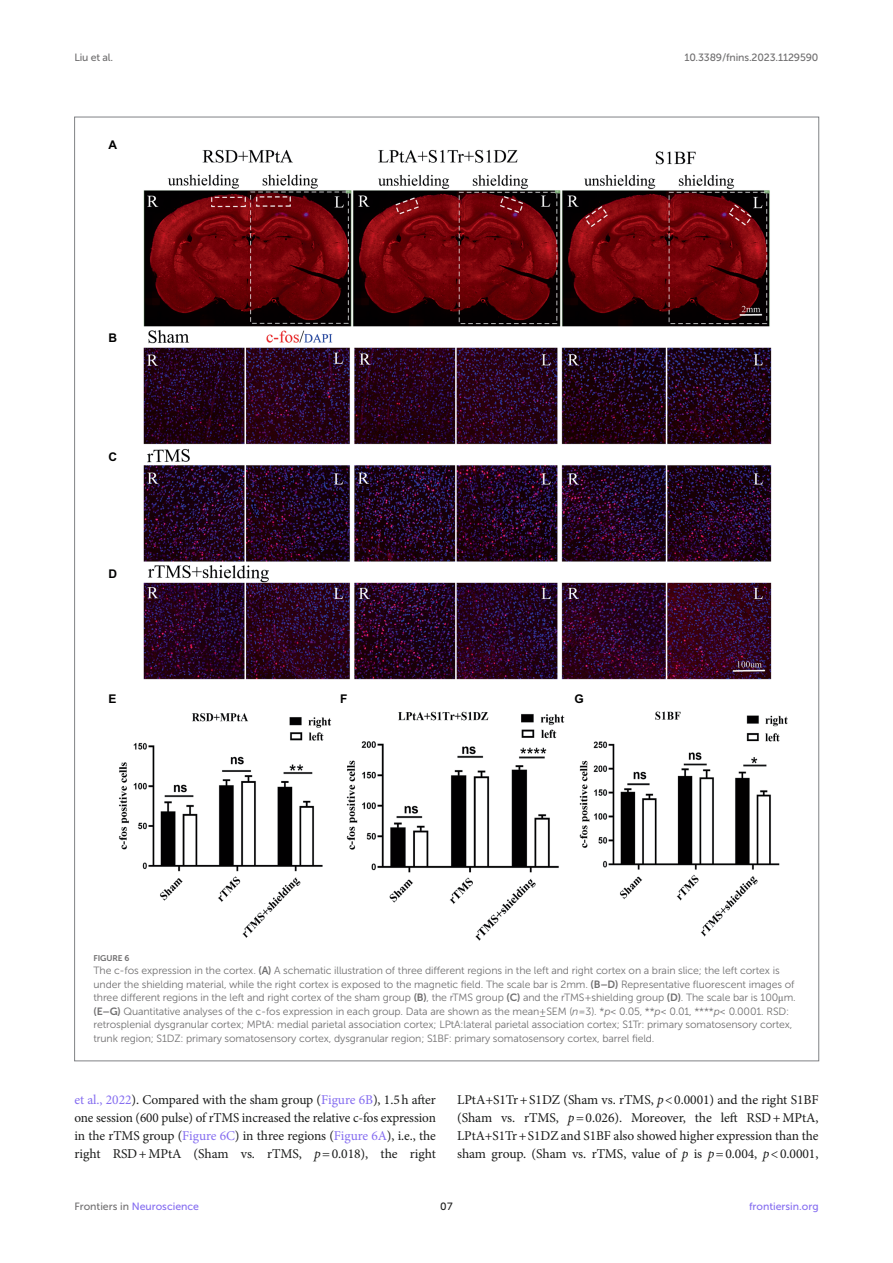
<style>
.page{position:relative;width:893px;height:1263px;background:#fff}
.page>*{position:absolute;margin:0;border:0;box-sizing:border-box;transform-origin:0 0}
.TEXT_FLUSH{font:13.5px/18px "Minion Pro";letter-spacing:-.005em;color:#1b1c1b;text-align:justify}
.t1{font:700 12px "Arial";color:#010001}
.FIG_LEG{font:10.5px/13.5px "Museo Sans 300";letter-spacing:-.01em;color:#706f70}
.t2{font:10.5px "Museo Sans 500";color:#856df0}
.t3{font:10.5px "Museo Sans 500";letter-spacing:-.015em;color:#706f70}
.t4{font:10.5px "Museo Sans 500";color:#1b1c1b}
.FIG_HD{font:8.25px "Museo Sans 700";letter-spacing:-.01em;color:#706f70}
.s1{font-family:"Museo Sans 700"}
.s2{font-family:"STIX General"}
.s3{font-style:italic}
.s4{color:#856df0}
.s5{color:#706f70}
</style>
<div class="page">
<img style="left:119px;top:149px;width:669px;height:792px">
<p class="t3" style="left:74px;top:51px;width:40px">Liu et al.</p>
<p class="t3" style="left:684px;top:51px;width:136px">10.3389/fnins.2023.1129590</p>
<p class="t1" style="left:109px;top:136px;width:10px">A</p>
<p class="t1" style="left:109px;top:329px;width:10px">B</p>
<p class="t1" style="left:109px;top:448px;width:10px">C</p>
<p class="t1" style="left:109px;top:565px;width:10px">D</p>
<p class="t1" style="left:109px;top:690px;width:10px">E</p>
<p class="t1" style="left:340px;top:690px;width:9px">F</p>
<p class="t1" style="left:575px;top:690px;width:11px">G</p>
<p class="FIG_HD" style="left:94px;top:953px;width:37px">FIGURE 6</p>
<p class="FIG_LEG" style="left:94px;top:964px;width:704px">The c-fos expression in the cortex. <span class="s1">(A)</span> A schematic illustration of three different regions in the left and right cortex on a brain slice; the left cortex is under the shielding material, while the right cortex is exposed to the magnetic field. The scale bar is 2 mm. <span class="s1">(B–D)</span> Representative fluorescent images of three different regions in the left and right cortex of the sham group <span class="s1">(B)</span>, the rTMS group <span class="s1">(C)</span> and the rTMS+shielding group <span class="s1">(D)</span>. The scale bar is 100 <span class="s2">μ</span>m. <span class="s1">(E–G)</span> Quantitative analyses of the c-fos expression in each group. Data are shown as the mean ± SEM (<span class="s3">n</span> = 3). *<span class="s3">p &lt;</span> 0.05, **<span class="s3">p &lt;</span> 0.01, ****<span class="s3">p &lt;</span> 0.0001. RSD: retrosplenial dysgranular cortex; MPtA: medial parietal association cortex; LPtA:lateral parietal association cortex; S1Tr: primary somatosensory cortex, trunk region; S1DZ: primary somatosensory cortex, dysgranular region; S1BF: primary somatosensory cortex, barrel field.</p>
<p class="TEXT_FLUSH" style="left:74px;top:1091px;width:363px"><span class="s4">et al., 2022</span>). Compared with the sham group (<span class="s4">Figure 6B</span>), 1.5h after one session (600 pulse) of rTMS increased the relative c-fos expression in the rTMS group (<span class="s4">Figure 6C</span>) in three regions (<span class="s4">Figure 6A</span>), i.e., the right RSD+MPtA (Sham vs. rTMS, <span class="s3">p</span>=0.018), the right</p>
<p class="TEXT_FLUSH" style="left:457px;top:1091px;width:363px">LPtA+S1Tr+S1DZ (Sham vs. rTMS, <span class="s3">p</span>&lt;0.0001) and the right S1BF (Sham vs. rTMS, <span class="s3">p</span>=0.026). Moreover, the left RSD+MPtA, LPtA+S1Tr+S1DZ and S1BF also showed higher expression than the sham group. (Sham vs. rTMS, value of <span class="s3">p</span> is <span class="s3">p</span>=0.004, <span class="s3">p</span>&lt;0.0001,</p>
<p class="t2" style="left:74px;top:1200px;width:126px"><span class="s5">Frontiers in</span> Neuroscience</p>
<p class="t4" style="left:440px;top:1200px;width:14px">07</p>
<p class="t2" style="left:749px;top:1200px;width:71px">frontiersin.org</p>
</div>
